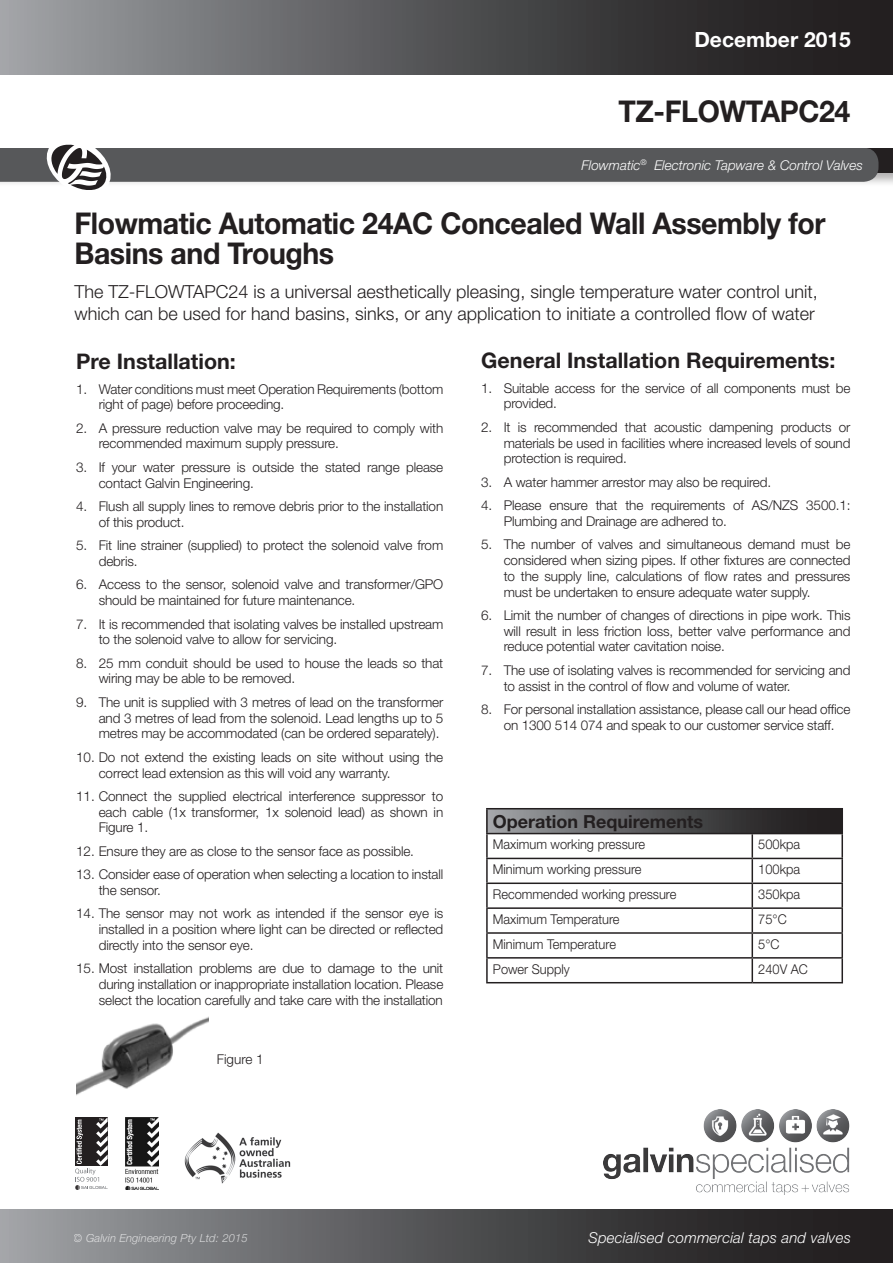
<style>
.page{position:relative;width:893px;height:1263px;background:#fff}
.page>*{position:absolute;margin:0;border:0;box-sizing:border-box;transform-origin:0 0}
.t1{font:700 30px/30px "Helvetica Neue LT Std";letter-spacing:-.015em;color:#231f20;scale:.95 1}
.Galvin_Headers_on_Si{font:700 21.45px "Helvetica Neue LT Std";color:#231f20}
.t2{font:700 21px "Helvetica Neue LT Pro";color:#fff}
.t3{font:300 18px/21.6px "Helvetica Neue LT Pro";color:#231f20}
.t4{font:700 18px "Helvetica Neue LT Std";color:#231f20}
.t5{font:italic 300 15px "Helvetica Neue LT Pro";letter-spacing:.01em;color:#fff}
.Galvin_Numbered_Text{font:300 13.5px/15.8px "Helvetica Neue LT Std";letter-spacing:-.01em;color:#231f20}
.Galvin_Table_Text_No{font:300 13.5px "Helvetica Neue LT Std";color:#231f20;scale:.95 1}
.t6{font:italic 300 13.5px "Helvetica Neue LT Std";color:#fff}
.t7{font:300 13.5px "Helvetica Neue LT Pro";color:#231f20}
.t8{font:italic 300 11.25px "Helvetica Neue LT Std";letter-spacing:.01em;color:#fff}
</style>
<div class="page">
<div style="left:0;top:0;width:893px;height:173px;background:linear-gradient(to right,#999c9f,#130f10)"></div>
<div style="left:0;top:1210px;width:893px;height:53px;background:linear-gradient(to right,#999c9f,#130f10)"></div>
<div style="left:0;top:75px;width:893px;height:73px;background:#fff"></div>
<svg style="left:0;top:144px;width:878px;height:46px"></svg>
<img style="left:604px;top:1110px;width:246px;height:85px">
<svg style="left:75px;top:1117px;width:33px;height:73px"></svg>
<img style="left:76px;top:1016px;width:133px;height:80px">
<img style="left:125px;top:1117px;width:34px;height:73px">
<img style="left:184px;top:1132px;width:107px;height:52px">
<div style="left:487px;top:809px;width:355px;height:24px;background:linear-gradient(to right,#9b9ea1,#120e0f)"></div>
<hr style="left:486px;top:808px;width:266px;height:1px;background:#231f20">
<hr style="left:486px;top:809px;width:2px;height:24px;background:#231f20">
<hr style="left:752px;top:808px;width:91px;height:1px;background:#231f20">
<hr style="left:841px;top:809px;width:2px;height:24px;background:#231f20">
<hr style="left:486px;top:833px;width:266px;height:1px;background:#231f20">
<hr style="left:486px;top:834px;width:2px;height:24px;background:#231f20">
<hr style="left:752px;top:833px;width:91px;height:1px;background:#231f20">
<hr style="left:751px;top:834px;width:2px;height:24px;background:#231f20">
<hr style="left:841px;top:834px;width:2px;height:24px;background:#231f20">
<hr style="left:486px;top:858px;width:266px;height:1px;background:#231f20">
<hr style="left:486px;top:859px;width:2px;height:23px;background:#231f20">
<hr style="left:752px;top:858px;width:91px;height:1px;background:#231f20">
<hr style="left:751px;top:859px;width:2px;height:23px;background:#231f20">
<hr style="left:841px;top:859px;width:2px;height:23px;background:#231f20">
<hr style="left:486px;top:882px;width:266px;height:2px;background:#231f20">
<hr style="left:486px;top:884px;width:2px;height:23px;background:#231f20">
<hr style="left:752px;top:882px;width:91px;height:2px;background:#231f20">
<hr style="left:751px;top:884px;width:2px;height:23px;background:#231f20">
<hr style="left:841px;top:884px;width:2px;height:23px;background:#231f20">
<hr style="left:486px;top:907px;width:266px;height:2px;background:#231f20">
<hr style="left:486px;top:909px;width:2px;height:23px;background:#231f20">
<hr style="left:752px;top:907px;width:91px;height:2px;background:#231f20">
<hr style="left:751px;top:909px;width:2px;height:23px;background:#231f20">
<hr style="left:841px;top:909px;width:2px;height:23px;background:#231f20">
<hr style="left:486px;top:932px;width:266px;height:2px;background:#231f20">
<hr style="left:486px;top:934px;width:2px;height:23px;background:#231f20">
<hr style="left:752px;top:932px;width:91px;height:2px;background:#231f20">
<hr style="left:751px;top:934px;width:2px;height:23px;background:#231f20">
<hr style="left:841px;top:934px;width:2px;height:23px;background:#231f20">
<hr style="left:486px;top:957px;width:266px;height:1px;background:#231f20">
<hr style="left:486px;top:958px;width:2px;height:24px;background:#231f20">
<hr style="left:752px;top:957px;width:91px;height:1px;background:#231f20">
<hr style="left:751px;top:958px;width:2px;height:24px;background:#231f20">
<hr style="left:841px;top:958px;width:2px;height:24px;background:#231f20">
<hr style="left:486px;top:982px;width:266px;height:1px;background:#231f20">
<hr style="left:752px;top:982px;width:91px;height:1px;background:#231f20">
<p class="t2" style="left:694px;top:27px;width:158px">December 2015</p>
<p class="t1" style="left:619px;top:95px;width:246px">TZ-FLOWTAPC24</p>
<p class="t6" style="left:582px;top:157px;width:283px">Flowmatic<sup>®</sup> Electronic Tapware &amp; Control Valves</p>
<p class="t1" style="left:74px;top:208px;width:792px">Flowmatic Automatic 24AC Concealed Wall Assembly for<br>Basins and Troughs</p>
<p class="t3" style="left:74px;top:281px;width:745px">The TZ-FLOWTAPC24 is a universal aesthetically pleasing, single temperature water control unit, which can be used for hand basins, sinks, or any application to initiate a controlled flow of water</p>
<p class="Galvin_Headers_on_Si" style="left:76px;top:348px;width:161px">Pre Installation:</p>
<p class="Galvin_Numbered_Text" style="left:99px;top:381px;width:346px;text-indent:-23px">1. Water conditions must meet Operation Requirements (bottom right of page) before proceeding.</p>
<p class="Galvin_Numbered_Text" style="left:99px;top:420px;width:346px;text-indent:-23px">2. A pressure reduction valve may be required to comply with recommended maximum supply pressure.</p>
<p class="Galvin_Numbered_Text" style="left:99px;top:459px;width:346px;text-indent:-23px">3. If your water pressure is outside the stated range please contact Galvin Engineering.</p>
<p class="Galvin_Numbered_Text" style="left:99px;top:498px;width:346px;text-indent:-23px">4. Flush all supply lines to remove debris prior to the installation of this product.</p>
<p class="Galvin_Numbered_Text" style="left:99px;top:537px;width:346px;text-indent:-23px">5. Fit line strainer (supplied) to protect the solenoid valve from debris.</p>
<p class="Galvin_Numbered_Text" style="left:99px;top:576px;width:346px;text-indent:-23px">6. Access to the sensor, solenoid valve and transformer/GPO should be maintained for future maintenance.</p>
<p class="Galvin_Numbered_Text" style="left:99px;top:615px;width:346px;text-indent:-23px">7. It is recommended that isolating valves be installed upstream to the solenoid valve to allow for servicing.</p>
<p class="Galvin_Numbered_Text" style="left:99px;top:655px;width:346px;text-indent:-23px">8. 25 mm conduit should be used to house the leads so that wiring may be able to be removed.</p>
<p class="Galvin_Numbered_Text" style="left:99px;top:694px;width:346px;text-align:justify;text-indent:-23px">9. The unit is supplied with 3 metres of lead on the transformer and 3 metres of lead from the solenoid. Lead lengths up to 5 metres may be accommodated (can be ordered separately).</p>
<p class="Galvin_Numbered_Text" style="left:99px;top:749px;width:346px;text-indent:-23px">10. Do not extend the existing leads on site without using the correct lead extension as this will void any warranty.</p>
<p class="Galvin_Numbered_Text" style="left:99px;top:788px;width:346px;text-align:justify;text-indent:-23px">11. Connect the supplied electrical interference suppressor to each cable (1x transformer, 1x solenoid lead) as shown in Figure 1.</p>
<p class="Galvin_Numbered_Text" style="left:76px;top:843px;width:339px">12. Ensure they are as close to the sensor face as possible.</p>
<p class="Galvin_Numbered_Text" style="left:99px;top:866px;width:346px;text-indent:-23px">13. Consider ease of operation when selecting a location to install the sensor.</p>
<p class="Galvin_Numbered_Text" style="left:99px;top:905px;width:346px;text-align:justify;text-indent:-23px">14. The sensor may not work as intended if the sensor eye is installed in a position where light can be directed or reflected directly into the sensor eye.</p>
<p class="Galvin_Numbered_Text" style="left:99px;top:960px;width:346px;text-align:justify;text-indent:-23px">15. Most installation problems are due to damage to the unit during installation or inappropriate installation location. Please select the location carefully and take care with the installation</p>
<p class="t7" style="left:217px;top:1051px;width:48px">Figure 1</p>
<p class="Galvin_Headers_on_Si" style="left:481px;top:347px;width:356px">General Installation Requirements:</p>
<p class="Galvin_Numbered_Text" style="left:504px;top:380px;width:348px;text-indent:-22px">1. Suitable access for the service of all components must be provided.</p>
<p class="Galvin_Numbered_Text" style="left:504px;top:419px;width:348px;text-align:justify;text-indent:-22px">2. It is recommended that acoustic dampening products or materials be used in facilities where increased levels of sound protection is required.</p>
<p class="Galvin_Numbered_Text" style="left:481px;top:474px;width:291px">3. A water hammer arrestor may also be required.</p>
<p class="Galvin_Numbered_Text" style="left:504px;top:497px;width:348px;text-indent:-22px">4. Please ensure that the requirements of AS/NZS 3500.1:<br>Plumbing and Drainage are adhered to.</p>
<p class="Galvin_Numbered_Text" style="left:504px;top:536px;width:348px;text-align:justify;text-indent:-22px">5. The number of valves and simultaneous demand must be considered when sizing pipes. If other fixtures are connected to the supply line, calculations of flow rates and pressures must be undertaken to ensure adequate water supply.</p>
<p class="Galvin_Numbered_Text" style="left:504px;top:607px;width:348px;text-align:justify;text-indent:-22px">6. Limit the number of changes of directions in pipe work. This will result in less friction loss, better valve performance and reduce potential water cavitation noise.</p>
<p class="Galvin_Numbered_Text" style="left:504px;top:662px;width:348px;text-indent:-22px">7. The use of isolating valves is recommended for servicing and to assist in the control of flow and volume of water.</p>
<p class="Galvin_Numbered_Text" style="left:481px;top:701px;width:371px;text-align:center">8. For personal installation assistance, please call our head office on 1300 514 074 and speak to our customer service staff.</p>
<p class="t4" style="left:493px;top:810px;width:212px">Operation Requirements</p>
<p class="Galvin_Table_Text_No" style="left:493px;top:836px;width:162px">Maximum working pressure</p>
<p class="Galvin_Table_Text_No" style="left:758px;top:836px;width:46px">500kpa</p>
<p class="Galvin_Table_Text_No" style="left:493px;top:861px;width:158px">Minimum working pressure</p>
<p class="Galvin_Table_Text_No" style="left:758px;top:861px;width:46px">100kpa</p>
<p class="Galvin_Table_Text_No" style="left:493px;top:886px;width:195px">Recommended working pressure</p>
<p class="Galvin_Table_Text_No" style="left:758px;top:886px;width:46px">350kpa</p>
<p class="Galvin_Table_Text_No" style="left:493px;top:911px;width:135px">Maximum Temperature</p>
<p class="Galvin_Table_Text_No" style="left:758px;top:911px;width:31px">75°C</p>
<p class="Galvin_Table_Text_No" style="left:493px;top:935px;width:131px">Minimum Temperature</p>
<p class="Galvin_Table_Text_No" style="left:758px;top:935px;width:24px">5°C</p>
<p class="Galvin_Table_Text_No" style="left:493px;top:960px;width:83px">Power Supply</p>
<p class="Galvin_Table_Text_No" style="left:758px;top:960px;width:54px">240V AC</p>
<p class="t8" style="left:74px;top:1231px;width:176px">© Galvin Engineering Pty Ltd: 2015</p>
<p class="t5" style="left:589px;top:1229px;width:264px">Specialised commercial taps and valves</p>
</div>
